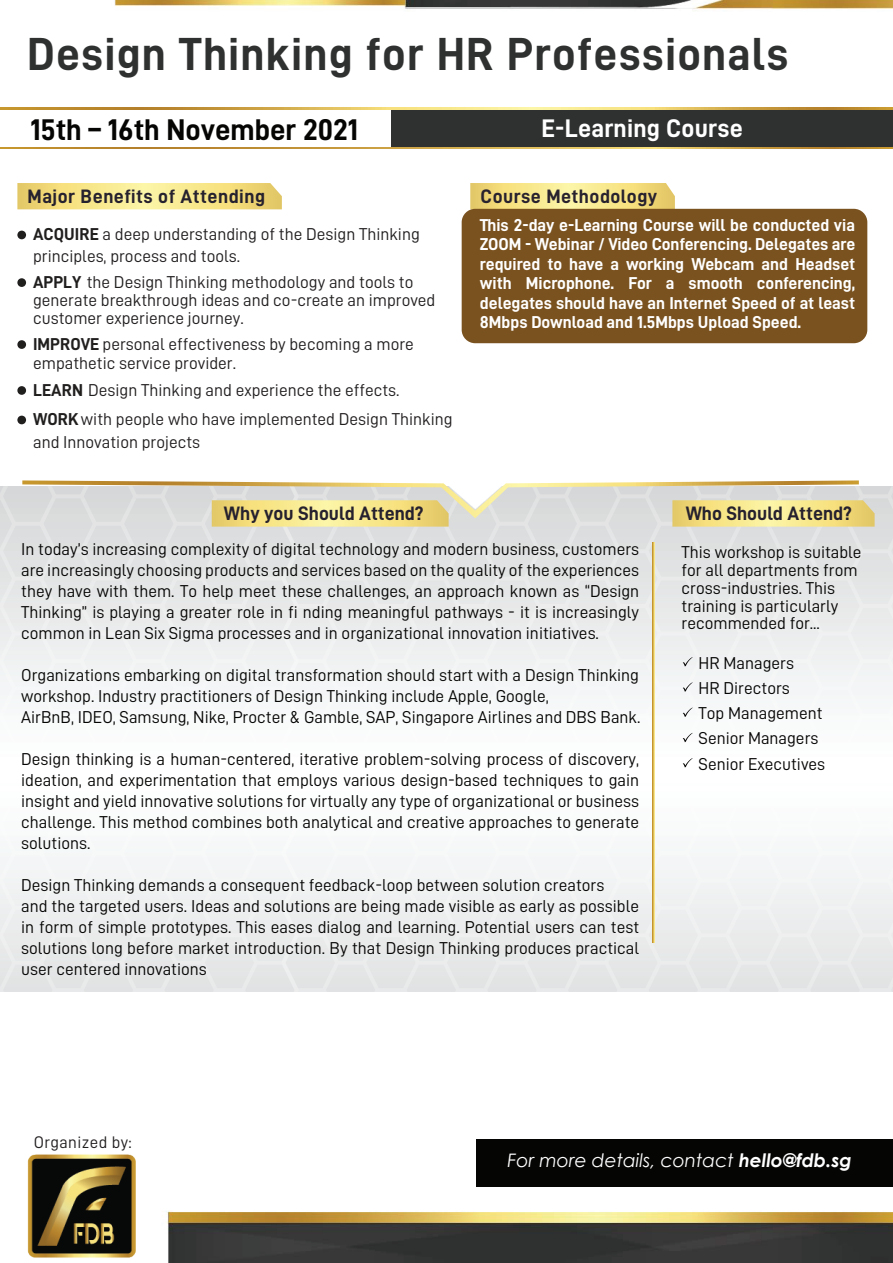
<style>
.page{position:relative;width:893px;height:1263px;background:#fff}
.page>*{position:absolute;margin:0;border:0;box-sizing:border-box;transform-origin:0 0}
.t1{font:46.5px "D DIN Bold";letter-spacing:.025em;color:#2f3030}
.t2{font:30px "D DIN Bold";color:#050504}
.t3{font:25.5px "D DIN Bold";letter-spacing:.005em;color:#fff}
.t4{font:19.5px "D DIN Bold";color:#26212e}
.t5{font:19.5px "D DIN Bold";letter-spacing:.025em;color:#26212e}
.t6{font:19.5px "D DIN Bold";letter-spacing:.025em;color:#28222f}
.t7{font:italic 18.6px "Century Gothic";color:#fff}
.t8{font:17.25px/21px "D DIN";color:#050504}
.t9{font:17.25px/18px "D DIN";color:#211e1e}
.t10{font:17.25px/19.5px "D DIN Bold";color:#fff;text-align:justify}
.t11{font:16.8px "D DIN";letter-spacing:.025em;color:#211e1e}
.s1{font-family:"D DIN Bold"}
.s2{font-weight:700}
</style>
<div class="page">
<img style="left:0;top:0;width:893px;height:1263px">
<svg style="left:17px;top:231px;width:9px;height:8px"></svg>
<svg style="left:17px;top:278px;width:9px;height:9px"></svg>
<svg style="left:17px;top:340px;width:9px;height:9px"></svg>
<svg style="left:17px;top:386px;width:9px;height:9px"></svg>
<svg style="left:17px;top:416px;width:9px;height:8px"></svg>
<img style="left:0;top:486px;width:893px;height:506px">
<div style="left:392px;top:108px;width:501px;height:40px;background:#2f3030"></div>
<svg style="left:0;top:147px;width:893px;height:2px;background:#cca144"></svg>
<svg style="left:0;top:107px;width:893px;height:2px;background:#d8b559"></svg>
<svg style="left:17px;top:183px;width:265px;height:26px;background:#f4e287"></svg>
<hr style="left:653px;top:543px;width:1px;height:399px;background:#dcb959">
<svg style="left:22px;top:480px;width:853px;height:47px;background:#e4dcba"></svg>
<img style="left:5px;top:1130px;width:153px;height:133px">
<svg style="left:683px;top:657px;width:10px;height:9px"></svg>
<svg style="left:683px;top:682px;width:10px;height:10px"></svg>
<svg style="left:683px;top:707px;width:10px;height:10px"></svg>
<svg style="left:683px;top:733px;width:10px;height:9px"></svg>
<svg style="left:683px;top:758px;width:10px;height:9px"></svg>
<svg style="left:470px;top:183px;width:205px;height:26px;background:#f3e187"></svg>
<div style="left:462px;top:209px;width:405px;height:134px;background:#7a521f;border-radius:14px"></div>
<div style="left:477px;top:1139px;width:416px;height:47px;background:#050504"></div>
<h1 class="t1" style="left:27px;top:28px;width:763px">Design Thinking for HR Professionals</h1>
<h2 class="t2" style="left:31px;top:113px;width:329px">15th – 16th November 2021</h2>
<p class="t5" style="left:28px;top:185px;width:239px">Major Benefits of Attending</p>
<p class="t9" style="left:33px;top:223px;width:388px;line-height:21.9px"><span class="s1">ACQUIRE</span> a deep understanding of the Design Thinking principles, process and tools.</p>
<p class="t9" style="left:33px;top:273px;width:404px"><span class="s1">APPLY</span> the Design Thinking methodology and tools to generate breakthrough ideas and co-create an improved customer experience journey.</p>
<p class="t9" style="left:33px;top:334px;width:382px;line-height:19.5px"><span class="s1">IMPROVE</span> personal effectiveness by becoming a more empathetic service provider.</p>
<p class="t9" style="left:33px;top:375px;width:421px;line-height:29.5px"><span class="s1">LEARN</span> Design Thinking and experience the effects.<br><span class="s1">WORK</span> with people who have implemented Design Thinking</p>
<p class="t9" style="left:33px;top:433px;width:169px">and Innovation projects</p>
<h3 class="t3" style="left:541px;top:114px;width:203px">E-Learning Course</h3>
<p class="t6" style="left:480px;top:185px;width:178px">Course Methodology</p>
<p class="t10" style="left:480px;top:215px;width:377px">This 2-day e-Learning Course will be conducted via ZOOM - Webinar / Video Conferencing. Delegates are required to have a working Webcam and Headset with Microphone. For a smooth conferencing, delegates should have an Internet Speed of at least 8Mbps Download and 1.5Mbps Upload Speed.</p>
<p class="t4" style="left:224px;top:502px;width:201px">Why you Should Attend?</p>
<p class="t4" style="left:686px;top:502px;width:168px">Who Should Attend?</p>
<p class="t8" style="left:682px;top:542px;width:182px;line-height:18px">This workshop is suitable for all departments from cross-industries. This training is particularly recommended for...</p>
<p class="t8" style="left:699px;top:650px;width:128px;line-height:25.2px">HR Managers<br>HR Directors<br>Top Management<br>Senior Managers<br>Senior Executives</p>
<p class="t8" style="left:21px;top:538px;width:620px;text-align:justify">In today’s increasing complexity of digital technology and modern business, customers are increasingly choosing products and services based on the quality of the experiences they have with them. To help meet these challenges, an approach known as “Design Thinking” is playing a greater role in fi nding meaningful pathways - it is increasingly common in Lean Six Sigma processes and in organizational innovation initiatives.</p>
<p class="t8" style="left:21px;top:664px;width:621px">Organizations embarking on digital transformation should start with a Design Thinking workshop. Industry practitioners of Design Thinking include Apple, Google,<br>AirBnB, IDEO, Samsung, Nike, Procter &amp; Gamble, SAP, Singapore Airlines and DBS Bank.</p>
<p class="t8" style="left:21px;top:748px;width:619px;text-align:justify">Design thinking is a human-centered, iterative problem-solving process of discovery, ideation, and experimentation that employs various design-based techniques to gain insight and yield innovative solutions for virtually any type of organizational or business challenge. This method combines both analytical and creative approaches to generate solutions.</p>
<p class="t8" style="left:21px;top:874px;width:620px">Design Thinking demands a consequent feedback-loop between solution creators<br>and the targeted users. Ideas and solutions are being made visible as early as possible in form of simple prototypes. This eases dialog and learning. Potential users can test solutions long before market introduction. By that Design Thinking produces practical user centered innovations</p>
<p class="t11" style="left:34px;top:1133px;width:100px">Organized by:</p>
<p class="t7" style="left:507px;top:1148px;width:346px">For more details, contact <span class="s2">hello@fdb.sg</span></p>
</div>
